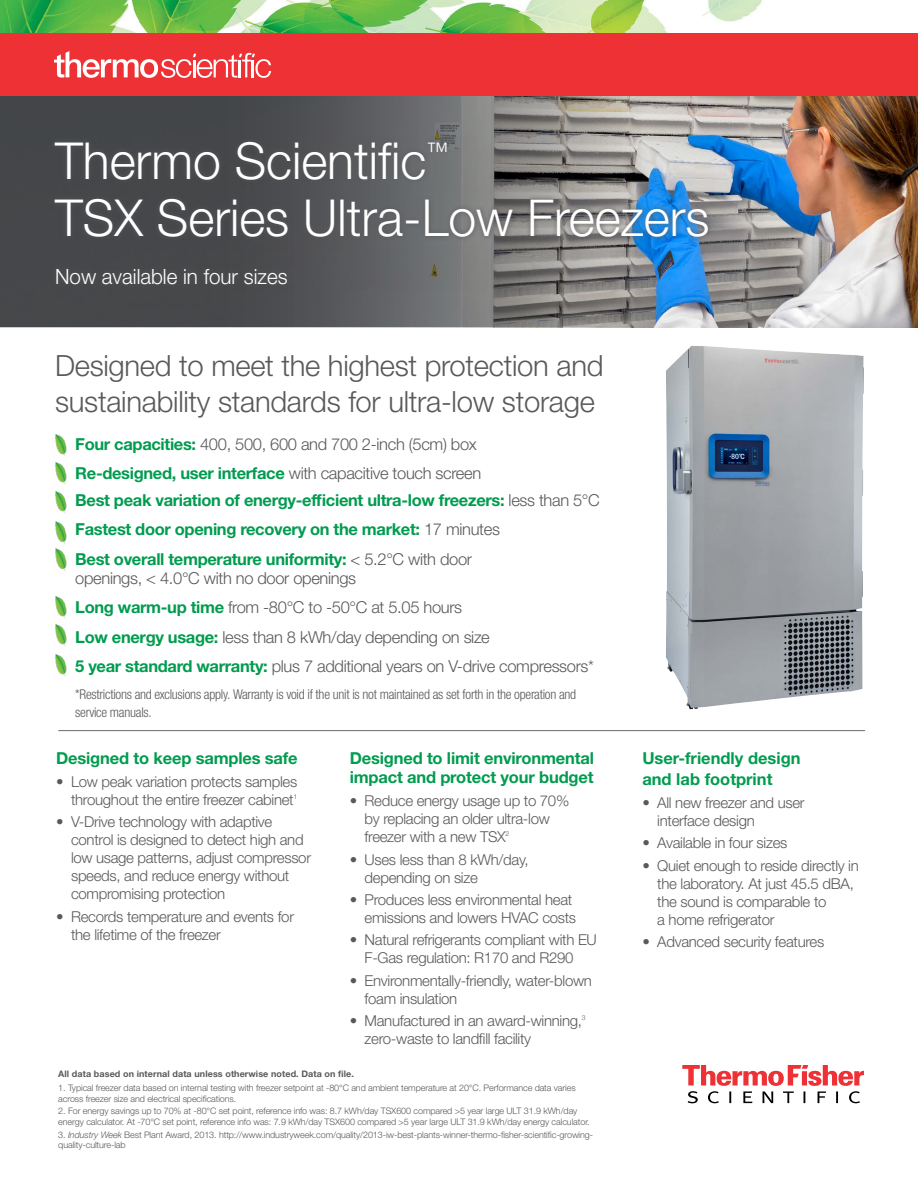
<style>
.page{position:relative;width:918px;height:1188px;background:#fff}
.page>*{position:absolute;margin:0;border:0;box-sizing:border-box;transform-origin:0 0}
.t1{font:300 51px/57px "Helvetica Neue LT Std";color:#fff}
.t2{font:300 29.25px/36px "Helvetica Neue LT Std";letter-spacing:-.01em;color:#58595b}
.t3{font:300 21px "Helvetica Neue LT Std";color:#fff}
.t4{font:300 16.5px/29.2px "Helvetica Neue LT Std";letter-spacing:-.02em;color:#58595b}
.t5{font:700 16.5px/29.2px "Helvetica Neue LT Std";letter-spacing:-.02em;color:#009c4f}
.t6{font:700 16.5px/21px "Helvetica Neue LT Std";color:#009c4f}
.t7{font:300 15px/18px "Helvetica Neue LT Std";letter-spacing:-.02em;color:#58595b}
.t8{font:300 condensed 13.5px/18px "Helvetica Neue LTW1 G";letter-spacing:-.02em;color:#58595b}
.t9{font:300 9px/10.5px "Helvetica Neue LT Std";letter-spacing:-.01em;color:#58595b}
.t10{font:700 9px "Helvetica Neue LT Std";letter-spacing:.01em;color:#58595b}
.t11{font:300 6.75px "Helvetica Neue LT Std";color:#58595b}
.s1{font-weight:700;color:#009c4f}
.s2{font-weight:300;color:#58595b}
.s3{font-style:italic}
</style>
<div class="page">
<img style="left:640px;top:96px;width:278px;height:231px">
<svg style="left:682px;top:1065px;width:182px;height:38px"></svg>
<hr style="left:58px;top:730px;width:807px;height:1px;background:#58595b">
<svg style="left:0;top:96px;width:640px;height:231px;background:#5b5c5d"></svg>
<svg style="left:49px;top:136px;width:665px;height:154px;background:#60666d"></svg>
<img style="left:0;top:0;width:763px;height:33px">
<img style="left:55px;top:434px;width:12px;height:23px">
<img style="left:55px;top:462px;width:12px;height:23px">
<img style="left:55px;top:491px;width:12px;height:23px">
<img style="left:55px;top:521px;width:12px;height:50px">
<img style="left:55px;top:596px;width:12px;height:51px">
<img style="left:55px;top:654px;width:12px;height:23px">
<img style="left:666px;top:346px;width:198px;height:363px">
<div style="left:0;top:33px;width:918px;height:63px;background:#ee3134"></div>
<svg style="left:54px;top:51px;width:217px;height:27px"></svg>
<h1 class="t1" style="left:55px;top:131px;width:656px">Thermo Scientific<sup>™<br></sup>TSX Series Ultra-Low Freezers</h1>
<h3 class="t3" style="left:55px;top:264px;width:234px">Now available in four sizes</h3>
<h2 class="t2" style="left:55px;top:347px;width:550px">Designed to meet the highest protection and sustainability standards for ultra-low storage</h2>
<p class="t4" style="left:75px;top:429px;width:407px"><span class="s1">Four capacities:</span> 400, 500, 600 and 700 2-inch (5cm) box<br><span class="s1">Re-designed, user interface</span> with capacitive touch screen</p>
<p class="t5" style="left:75px;top:485px;width:526px">Best peak variation of energy-efficient ultra-low freezers: <span class="s2">less than 5°C<br></span>Fastest door opening recovery on the market: <span class="s2">17 minutes<br></span>Best overall temperature uniformity: <span class="s2">&lt; 5.2°C with door</span></p>
<p class="t4" style="left:75px;top:563px;width:520px">openings, &lt; 4.0°C with no door openings<br><span class="s1">Long warm-up time</span> from -80°C to -50°C at 5.05 hours<br><span class="s1">Low energy usage:</span> less than 8 kWh/day depending on size<br><span class="s1">5 year standard warranty:</span> plus 7 additional years on V-drive compressors*</p>
<p class="t8" style="left:75px;top:686px;width:503px">*Restrictions and exclusions apply. Warranty is void if the unit is not maintained as set forth in the operation and service manuals.</p>
<p class="t5" style="left:56px;top:743px;width:243px">Designed to keep samples safe</p>
<p class="t7" style="left:56px;top:772px;width:243px;text-align:right">• Low peak variation protects samples throughout the entire freezer cabinet</p>
<p class="t11" style="left:293px;top:792px;width:5px">1</p>
<p class="t7" style="left:71px;top:813px;width:241px;text-indent:-15px">• V-Drive technology with adaptive control is designed to detect high and low usage patterns, adjust compressor speeds, and reduce energy without compromising protection</p>
<p class="t7" style="left:71px;top:907px;width:224px;text-indent:-15px">• Records temperature and events for the lifetime of the freezer</p>
<p class="t5" style="left:350px;top:748px;width:246px;line-height:19.5px">Designed to limit environmental impact and protect your budget</p>
<p class="t7" style="left:365px;top:792px;width:206px;text-indent:-15px">• Reduce energy usage up to 70% by replacing an older ultra-low freezer with a new TSX</p>
<p class="t11" style="left:506px;top:830px;width:5px">2</p>
<p class="t7" style="left:365px;top:850px;width:165px;text-indent:-15px">• Uses less than 8 kWh/day, depending on size</p>
<p class="t7" style="left:350px;top:890px;width:228px;text-align:right">• Produces less environmental heat emissions and lowers HVAC costs</p>
<p class="t7" style="left:350px;top:931px;width:249px;text-align:center">• Natural refrigerants compliant with EU<br>F-Gas regulation: R170 and R290</p>
<p class="t7" style="left:365px;top:971px;width:229px;text-indent:-15px">• Environmentally-friendly, water-blown foam insulation</p>
<p class="t7" style="left:350px;top:1011px;width:234px">• Manufactured in an award-winning,</p>
<p class="t11" style="left:582px;top:1014px;width:5px">3</p>
<p class="t7" style="left:365px;top:1029px;width:168px">zero-waste to landfill facility</p>
<p class="t10" style="left:58px;top:1069px;width:297px">All data based on internal data unless otherwise noted. Data on file.</p>
<p class="t9" style="left:58px;top:1083px;width:519px">1. Typical freezer data based on internal testing with freezer setpoint at -80°C and ambient temperature at 20°C. Performance data varies across freezer size and electrical specifications.</p>
<p class="t9" style="left:58px;top:1106px;width:533px">2. For energy savings up to 70% at -80°C set point, reference info was: 8.7 kWh/day TSX600 compared &gt;5 year large ULT 31.9 kWh/day energy calculator. At -70°C set point, reference info was: 7.9 kWh/day TSX600 compared &gt;5 year large ULT 31.9 kWh/day energy calculator.</p>
<p class="t9" style="left:58px;top:1129px;width:536px">3. <span class="s3">Industry Week</span> Best Plant Award, 2013. http://www.industryweek.com/quality/2013-iw-best-plants-winner-thermo-fisher-scientific-growing&shy;quality-culture-lab</p>
<p class="t6" style="left:642px;top:747px;width:160px">User-friendly design and lab footprint</p>
<p class="t7" style="left:657px;top:793px;width:149px;text-indent:-15px">• All new freezer and user interface design</p>
<p class="t7" style="left:642px;top:834px;width:147px">• Available in four sizes</p>
<p class="t7" style="left:657px;top:856px;width:203px;text-indent:-15px">• Quiet enough to reside directly in the laboratory. At just 45.5 dBA, the sound is comparable to<br>a home refrigerator</p>
<p class="t7" style="left:642px;top:932px;width:183px">• Advanced security features</p>
</div>
